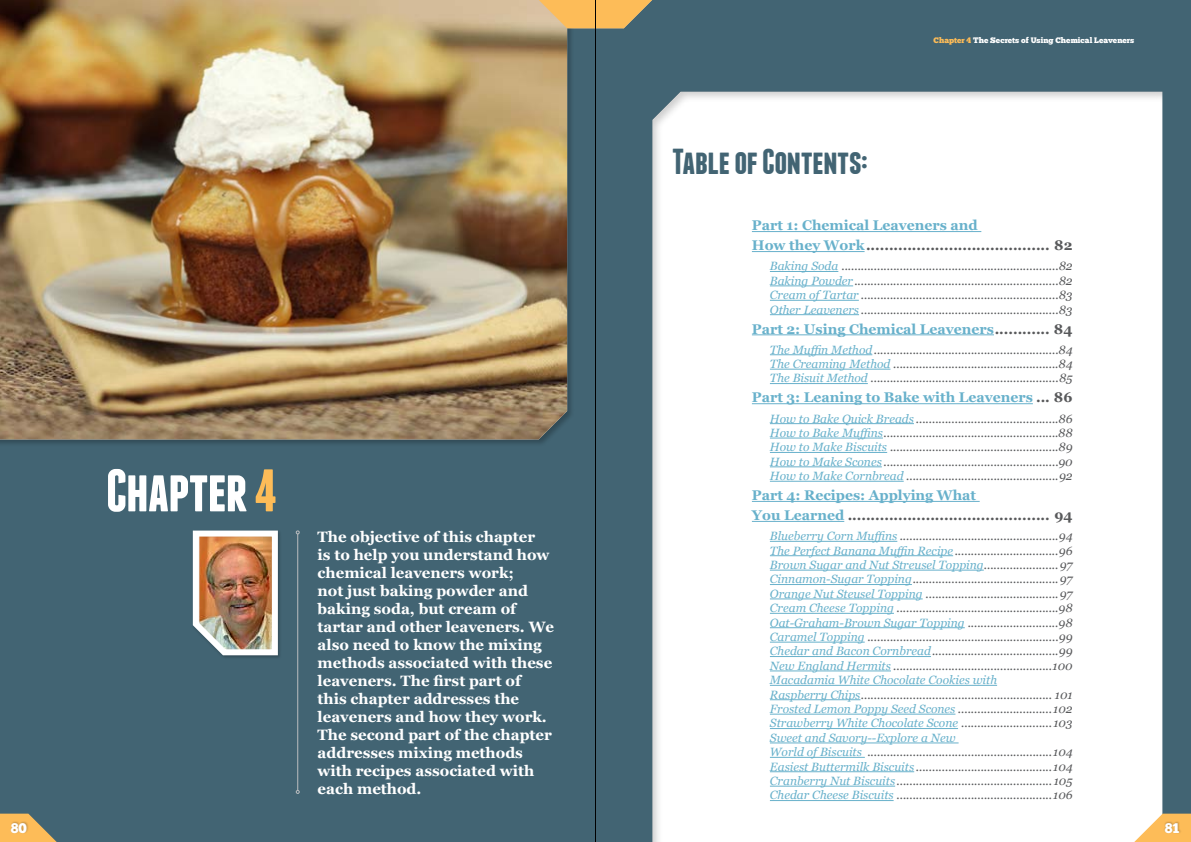
<style>
.page{position:relative;width:1191px;height:842px;background:#426473}
.page>*{position:absolute;margin:0;border:0;box-sizing:border-box;transform-origin:0 0}
.t1{font:700 60px "Franchise";letter-spacing:-.025em;color:#fff}
.t2{font:700 36px "Franchise";letter-spacing:-.02em;color:#426473}
.t3{font:700 15px/18px "Georgia";color:#fff}
.t4{font:700 14px/20px "Georgia";color:#58595b}
.t5{font:700 14px "Georgia";color:#68b1cb}
.t6{font:14px "Chunk Five";color:#fff}
.t7{font:italic 12px/14.4px "Georgia";color:#58595b;text-align:justify}
.t8{font:8px "Chunk Five";color:#fff}
.s1{color:#fdbc58}
.s2{color:#68b1cb}
.s3{color:#58595b}
</style>
<div class="page">
<svg style="left:0;top:814px;width:57px;height:28px"></svg>
<div style="left:10px;top:822px;width:18px;height:13px;background:#000;opacity:.25"></div>
<div style="left:0;top:0;width:574px;height:446px;background:#000;opacity:.25"></div>
<img style="left:0;top:0;width:567px;height:439px">
<hr style="left:297px;top:534px;width:1px;height:256px;background:#bcbec0">
<svg style="left:296px;top:790px;width:4px;height:4px"></svg>
<div style="left:642px;top:84px;width:529px;height:758px;background:#000;opacity:.2"></div>
<svg style="left:1134px;top:814px;width:57px;height:28px"></svg>
<div style="left:1163px;top:822px;width:18px;height:12px;background:#000;opacity:.25"></div>
<hr style="left:752px;top:231px;width:229px;height:1px;background:#68b1cb">
<hr style="left:752px;top:251px;width:112px;height:1px;background:#68b1cb">
<hr style="left:770px;top:271px;width:68px;height:1px;background:#68b1cb">
<hr style="left:770px;top:286px;width:83px;height:1px;background:#68b1cb">
<hr style="left:770px;top:300px;width:89px;height:1px;background:#68b1cb">
<hr style="left:770px;top:314px;width:89px;height:1px;background:#68b1cb">
<hr style="left:752px;top:334px;width:242px;height:1px;background:#68b1cb">
<hr style="left:770px;top:354px;width:102px;height:1px;background:#68b1cb">
<hr style="left:770px;top:369px;width:120px;height:1px;background:#68b1cb">
<hr style="left:770px;top:383px;width:98px;height:1px;background:#68b1cb">
<hr style="left:752px;top:403px;width:281px;height:1px;background:#68b1cb">
<hr style="left:770px;top:423px;width:144px;height:1px;background:#68b1cb">
<hr style="left:770px;top:438px;width:113px;height:1px;background:#68b1cb">
<hr style="left:770px;top:452px;width:117px;height:1px;background:#68b1cb">
<hr style="left:770px;top:467px;width:112px;height:1px;background:#68b1cb">
<hr style="left:770px;top:481px;width:133px;height:1px;background:#68b1cb">
<hr style="left:752px;top:501px;width:227px;height:1px;background:#68b1cb">
<hr style="left:752px;top:521px;width:92px;height:1px;background:#68b1cb">
<hr style="left:770px;top:541px;width:127px;height:1px;background:#68b1cb">
<hr style="left:770px;top:555px;width:183px;height:1px;background:#68b1cb">
<hr style="left:770px;top:570px;width:213px;height:1px;background:#68b1cb">
<hr style="left:770px;top:584px;width:142px;height:1px;background:#68b1cb">
<hr style="left:770px;top:599px;width:152px;height:1px;background:#68b1cb">
<hr style="left:770px;top:613px;width:124px;height:1px;background:#68b1cb">
<hr style="left:770px;top:627px;width:194px;height:1px;background:#68b1cb">
<hr style="left:770px;top:642px;width:94px;height:1px;background:#68b1cb">
<hr style="left:770px;top:656px;width:161px;height:1px;background:#68b1cb">
<hr style="left:770px;top:671px;width:121px;height:1px;background:#68b1cb">
<hr style="left:770px;top:685px;width:227px;height:1px;background:#68b1cb">
<hr style="left:770px;top:699px;width:90px;height:1px;background:#68b1cb">
<hr style="left:770px;top:714px;width:185px;height:1px;background:#68b1cb">
<hr style="left:770px;top:728px;width:188px;height:1px;background:#68b1cb">
<hr style="left:770px;top:743px;width:188px;height:1px;background:#68b1cb">
<hr style="left:770px;top:757px;width:95px;height:1px;background:#68b1cb">
<hr style="left:770px;top:771px;width:144px;height:1px;background:#68b1cb">
<hr style="left:770px;top:786px;width:125px;height:1px;background:#68b1cb">
<hr style="left:770px;top:800px;width:123px;height:1px;background:#68b1cb">
<svg style="left:539px;top:0;width:113px;height:28px;background:#e1b164"></svg>
<img style="left:192px;top:530px;width:88px;height:128px">
<hr style="left:595px;top:0;width:1px;height:842px;background:#000">
<p class="t6" style="left:11px;top:822px;width:18px">80</p>
<h1 class="t1" style="left:106px;top:462px;width:173px">Chapter <span class="s1">4</span></h1>
<p class="t3" style="left:317px;top:528px;width:238px">The objective of this chapter<br>is to help you understand how chemical leaveners work;<br>not just baking powder and baking soda, but cream of tartar and other leaveners. We also need to know the mixing methods associated with these leaveners. The first part of<br>this chapter addresses the leaveners and how they work.<br>The second part of the chapter addresses mixing methods with recipes associated with each method.</p>
<p class="t8" style="left:933px;top:36px;width:202px"><span class="s1">Chapter 4</span> The Secrets of Using Chemical Leaveners</p>
<h2 class="t2" style="left:672px;top:144px;width:197px">Table of Contents:</h2>
<p class="t4" style="left:752px;top:216px;width:322px"><span class="s2">Part 1: Chemical Leaveners and<br>How they Work</span>........................................ 82</p>
<p class="t7" style="left:770px;top:259px;width:304px"><span class="s2">Baking Soda</span> ...................................................................82<br><span class="s2">Baking Powder</span>...............................................................82<br><span class="s2">Cream of Tartar</span> .............................................................83<br><span class="s2">Other Leaveners</span> .............................................................83</p>
<p class="t5" style="left:752px;top:320px;width:322px">Part 2: Using Chemical Leaveners<span class="s3">............ 84</span></p>
<p class="t7" style="left:770px;top:342px;width:304px"><span class="s2">The Muffin Method</span>.........................................................84<br><span class="s2">The Creaming Method</span> ...................................................84<br><span class="s2">The Bisuit Method</span> ..........................................................85</p>
<p class="t5" style="left:752px;top:389px;width:322px">Part 3: Leaning to Bake with Leaveners <span class="s3">... 86</span></p>
<p class="t7" style="left:770px;top:411px;width:304px"><span class="s2">How to Bake Quick Breads</span> ............................................86<br><span class="s2">How to Bake Muffins</span>......................................................88<br><span class="s2">How to Make Biscuits</span> ....................................................89<br><span class="s2">How to Make Scones</span> ......................................................90<br><span class="s2">How to Make Cornbread</span> ...............................................92</p>
<p class="t4" style="left:752px;top:485px;width:322px"><span class="s2">Part 4: Recipes: Applying What<br>You Learned</span> ............................................ 94</p>
<p class="t7" style="left:770px;top:529px;width:304px;text-align:left"><span class="s2">Blueberry Corn Muffins</span> .................................................94<br><span class="s2">The Perfect Banana Muffin Recipe</span> ................................96<br><span class="s2">Brown Sugar and Nut Streusel Topping</span>.......................97<br><span class="s2">Cinnamon-Sugar Topping</span>.............................................97<br><span class="s2">Orange Nut Steusel Topping</span> .........................................97<br><span class="s2">Cream Cheese Topping</span> ..................................................98<br><span class="s2">Oat-Graham-Brown Sugar Topping</span> ............................98<br><span class="s2">Caramel Topping</span> ...........................................................99<br><span class="s2">Chedar and Bacon Cornbread</span>.......................................99<br><span class="s2">New England Hermits</span> .................................................100<br><span class="s2">Macadamia White Chocolate Cookies with<br>Raspberry Chips</span>........................................................... 101<br><span class="s2">Frosted Lemon Poppy Seed Scones</span> ............................. 102<br><span class="s2">Strawberry White Chocolate Scone</span> ............................ 103<br><span class="s2">Sweet and Savory--Explore a New<br>World of Biscuits</span> .........................................................104<br><span class="s2">Easiest Buttermilk Biscuits</span> ..........................................104<br><span class="s2">Cranberry Nut Biscuits</span> ................................................ 105<br><span class="s2">Chedar Cheese Biscuits</span> ................................................106</p>
<p class="t6" style="left:1164px;top:822px;width:16px">81</p>
</div>
